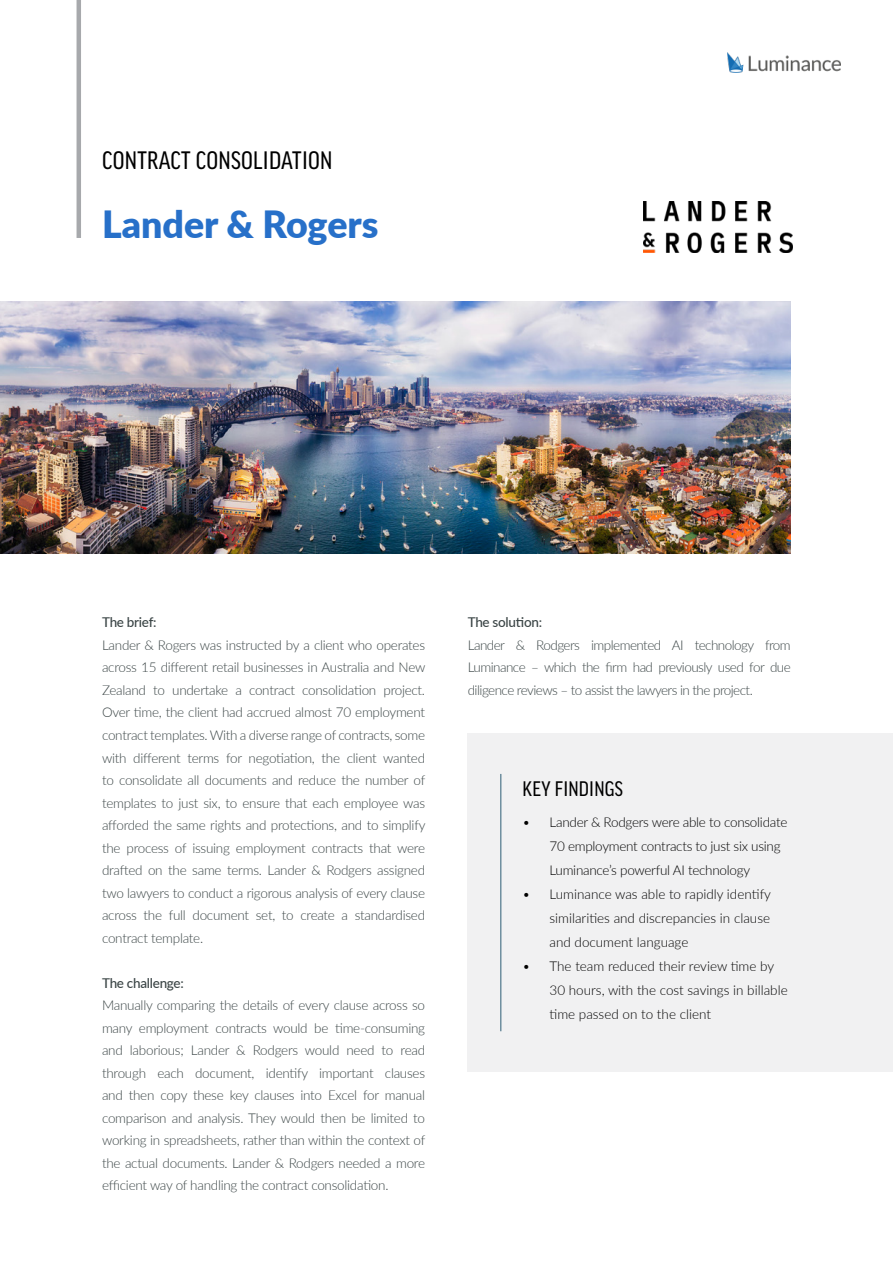
<style>
.page{position:relative;width:893px;height:1263px;background:#fff}
.page>*{position:absolute;margin:0;border:0;box-sizing:border-box;transform-origin:0 0}
.t1{font:900 37.5px "Lato";color:#2770c9}
.t2{font:condensed 27px "Good Headline Pro";letter-spacing:.01em;color:#000}
.t3{font:condensed 22.5px "Good Headline Pro";letter-spacing:.01em;color:#000}
.t4{font:300 13.5px/22.5px "Lato";letter-spacing:-.02em;color:#3a4445;text-align:justify}
.t5{font:300 13.5px/24px "Lato";letter-spacing:-.005em;color:#000}
.t6{font:500 13.5px "Lato";letter-spacing:-.02em;color:#3a4445}
</style>
<div class="page">
<img style="left:643px;top:201px;width:149px;height:52px">
<img style="left:727px;top:52px;width:113px;height:21px">
<hr style="left:77px;top:0;width:4px;height:238px;background:#a7a9ac">
<div style="left:468px;top:733px;width:425px;height:338px;background:#f1f1f2"></div>
<hr style="left:500px;top:774px;width:1px;height:257px;background:#6e8f9f">
<img style="left:0;top:301px;width:791px;height:252px">
<p class="t2" style="left:102px;top:146px;width:232px">CONTRACT CONSOLIDATION</p>
<p class="t1" style="left:102px;top:196px;width:278px">Lander &amp; Rogers</p>
<p class="t6" style="left:102px;top:613px;width:56px">The brief:</p>
<p class="t4" style="left:102px;top:633px;width:325px">Lander &amp; Rogers was instructed by a client who operates across 15 different retail businesses in Australia and New Zealand to undertake a contract consolidation project.<br>Over time, the client had accrued almost 70 employment contract templates. With a diverse range of contracts, some with different terms for negotiation, the client wanted to consolidate all documents and reduce the number of templates to just six, to ensure that each employee was afforded the same rights and protections, and to simplify the process of issuing employment contracts that were drafted on the same terms. Lander &amp; Rodgers assigned two lawyers to conduct a rigorous analysis of every clause across the full document set, to create a standardised contract template.</p>
<p class="t6" style="left:102px;top:973px;width:83px">The challenge:</p>
<p class="t4" style="left:102px;top:993px;width:325px">Manually comparing the details of every clause across so many employment contracts would be time-consuming and laborious; Lander &amp; Rodgers would need to read through each document, identify important clauses and then copy these key clauses into Excel for manual comparison and analysis. They would then be limited to working in spreadsheets, rather than within the context of the actual documents. Lander &amp; Rodgers needed a more efficient way of handling the contract consolidation.</p>
<p class="t6" style="left:468px;top:613px;width:76px">The solution:</p>
<p class="t4" style="left:468px;top:633px;width:325px">Lander &amp; Rodgers implemented AI technology from Luminance – which the firm had previously used for due diligence reviews – to assist the lawyers in the project.</p>
<p class="t3" style="left:523px;top:777px;width:102px">KEY FINDINGS</p>
<p class="t5" style="left:549px;top:809px;width:239px;text-indent:-27px">• Lander &amp; Rodgers were able to consolidate<br>70 employment contracts to just six using<br>Luminance’s powerful AI technology</p>
<p class="t5" style="left:549px;top:881px;width:223px;text-align:justify;text-indent:-27px">• Luminance was able to rapidly identify similarities and discrepancies in clause and document language</p>
<p class="t5" style="left:549px;top:953px;width:240px;text-indent:-27px">• The team reduced their review time by<br>30 hours, with the cost savings in billable time passed on to the client</p>
</div>
